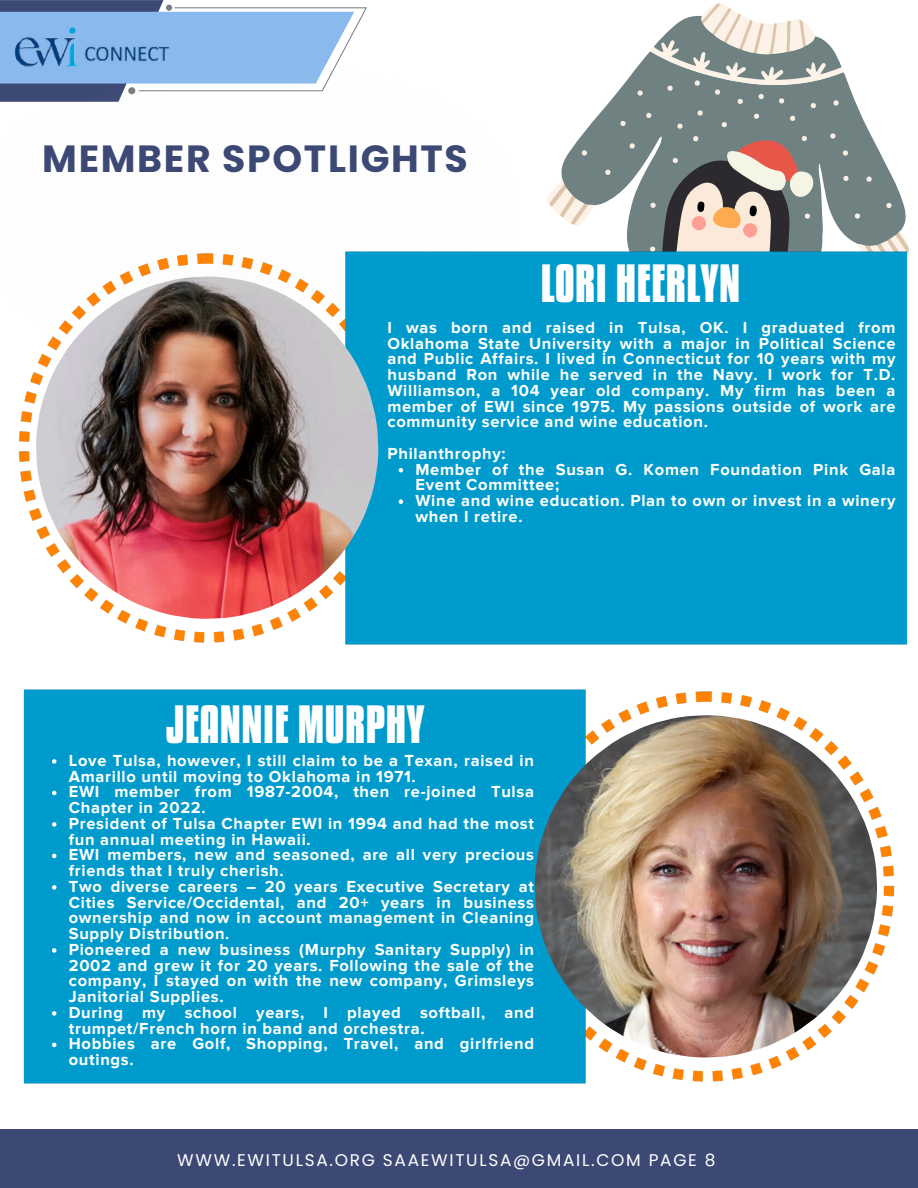
<style>
.page{position:relative;width:918px;height:1188px;background:#fff}
.page>*{position:absolute;margin:0;border:0;box-sizing:border-box;transform-origin:0 0}
.t1{font:700 47.25px "Kenyan Coffee Rg";color:#fff}
.t2{font:700 37.8px "Poppins";letter-spacing:.045em;color:#3d4975}
.t3{font:16.95px "Poppins";letter-spacing:.1em;color:#fff}
.t4{font:700 16.5px/15.8px "Proxima Nova";letter-spacing:.045em;color:#fff}
</style>
<div class="page">
<svg style="left:0;top:0;width:367px;height:55px"></svg>
<img style="left:0;top:24px;width:207px;height:31px">
<div style="left:0;top:1129px;width:918px;height:59px;background:#3d4975"></div>
<svg style="left:0;top:55px;width:342px;height:47px;fill:#8ab9ed"></svg>
<svg style="left:561px;top:86px;width:345px;height:157px;fill:#708181"></svg>
<svg style="left:547px;top:177px;width:48px;height:51px"></svg>
<svg style="left:855px;top:231px;width:52px;height:13px"></svg>
<svg style="left:605px;top:170px;width:6px;height:5px"></svg>
<svg style="left:886px;top:203px;width:6px;height:5px"></svg>
<svg style="left:582px;top:150px;width:5px;height:6px"></svg>
<svg style="left:866px;top:176px;width:6px;height:6px"></svg>
<svg style="left:855px;top:213px;width:5px;height:6px"></svg>
<svg style="left:620px;top:3px;width:229px;height:241px;background:#9fa29e"></svg>
<img style="left:18px;top:244px;width:891px;height:401px">
<img style="left:23px;top:689px;width:872px;height:395px">
<img style="left:535px;top:715px;width:342px;height:343px">
<img style="left:36px;top:277px;width:342px;height:342px">
<svg style="left:399px;top:468px;width:4px;height:4px"></svg>
<svg style="left:399px;top:499px;width:4px;height:5px"></svg>
<svg style="left:52px;top:759px;width:4px;height:5px"></svg>
<svg style="left:52px;top:791px;width:4px;height:4px"></svg>
<svg style="left:52px;top:822px;width:4px;height:5px"></svg>
<svg style="left:52px;top:854px;width:4px;height:4px"></svg>
<svg style="left:52px;top:885px;width:4px;height:5px"></svg>
<svg style="left:52px;top:948px;width:4px;height:5px"></svg>
<svg style="left:52px;top:1011px;width:4px;height:5px"></svg>
<svg style="left:52px;top:1043px;width:4px;height:4px"></svg>
<p class="t2" style="left:42px;top:132px;width:427px">MEMBER SPOTLIGHTS</p>
<p class="t1" style="left:540px;top:255px;width:202px">LORI HEERLYN</p>
<p class="t4" style="left:387px;top:320px;width:510px;text-align:justify">I was born and raised in Tulsa, OK. I graduated from Oklahoma State University with a major in Political Science and Public Affairs. I lived in Connecticut for 10 years with my husband Ron while he served in the Navy. I work for T.D.<br>Williamson, a 104 year old company. My firm has been a member of EWI since 1975. My passions outside of work are community service and wine education.</p>
<h1 class="t4" style="left:387px;top:446px;width:120px">Philanthrophy:</h1>
<h4 class="t4" style="left:415px;top:462px;width:482px">Member of the Susan G. Komen Foundation Pink Gala<br>Event Committee;</h4>
<h4 class="t4" style="left:415px;top:493px;width:482px">Wine and wine education. Plan to own or invest in a winery when I retire.</h4>
<p class="t1" style="left:166px;top:696px;width:260px">JEANNIE MURPHY</p>
<p class="t4" style="left:69px;top:753px;width:467px">Love Tulsa, however, I still claim to be a Texan, raised in<br>Amarillo until moving to Oklahoma in 1971.</p>
<p class="t4" style="left:69px;top:784px;width:467px">EWI member from 1987-2004, then re-joined Tulsa<br>Chapter in 2022.</p>
<p class="t4" style="left:69px;top:816px;width:467px">President of Tulsa Chapter EWI in 1994 and had the most fun annual meeting in Hawaii.</p>
<h1 class="t4" style="left:69px;top:847px;width:467px">EWI members, new and seasoned, are all very precious friends that I truly cherish.</h1>
<p class="t4" style="left:69px;top:879px;width:467px;text-align:justify">Two diverse careers – 20 years Executive Secretary at Cities Service/Occidental, and 20+ years in business ownership and now in account management in Cleaning Supply Distribution.</p>
<p class="t4" style="left:69px;top:942px;width:467px;text-align:justify">Pioneered a new business (Murphy Sanitary Supply) in 2002 and grew it for 20 years. Following the sale of the company, I stayed on with the new company, Grimsleys Janitorial Supplies.</p>
<p class="t4" style="left:69px;top:1005px;width:467px">During my school years, I played softball, and trumpet/French horn in band and orchestra.</p>
<p class="t4" style="left:69px;top:1036px;width:467px">Hobbies are Golf, Shopping, Travel, and girlfriend outings.</p>
<h2 class="t3" style="left:177px;top:1148px;width:540px">WWW.EWITULSA.ORG SAAEWITULSA@GMAIL.COM PAGE 8</h2>
</div>
